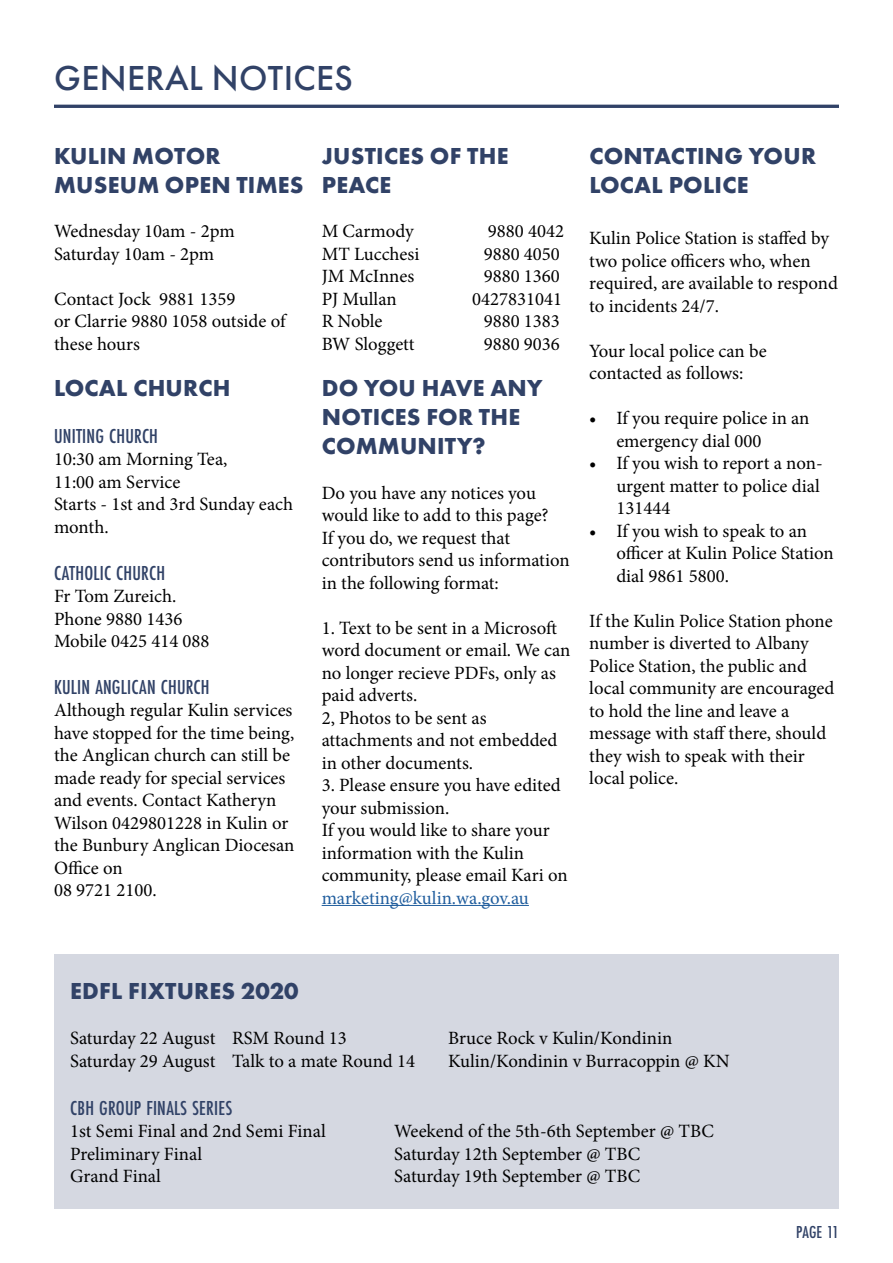
<style>
.page{position:relative;width:893px;height:1263px;background:#fff}
.page>*{position:absolute;margin:0;border:0;box-sizing:border-box;transform-origin:0 0}
.t1{font:500 36px "Futura PT";letter-spacing:.01em;color:#314267}
.t2{font:700 24px/28.8px "Futura PT";letter-spacing:.01em;color:#314267}
.t3{font:500 21px "Futura PT Cond";letter-spacing:.01em;color:#314267}
.t4{font:18.75px/22.5px "Minion Pro";color:#000}
.t5{font:18.75px "Minion Pro";letter-spacing:-.005em;color:#215e9e}
.t6{font:500 18px "Futura PT Cond";color:#314267}
</style>
<div class="page">
<div style="left:54px;top:954px;width:785px;height:255px;background:#d5d8e1"></div>
<hr style="left:54px;top:105px;width:785px;height:3px;background:#314267">
<hr style="left:322px;top:905px;width:207px;height:1px;background:#215e9e">
<h1 class="t1" style="left:54px;top:57px;width:300px">GENERAL NOTICES</h1>
<p class="t2" style="left:54px;top:141px;width:251px">KULIN MOTOR<br>MUSEUM OPEN TIMES</p>
<p class="t4" style="left:54px;top:220px;width:182px">Wednesday 10am - 2pm<br>Saturday 10am - 2pm</p>
<p class="t4" style="left:54px;top:287px;width:233px">Contact Jock 9881 1359<br>or Clarrie 9880 1058 outside of these hours</p>
<p class="t2" style="left:54px;top:373px;width:178px">LOCAL CHURCH</p>
<p class="t3" style="left:54px;top:423px;width:105px">UNITING CHURCH</p>
<p class="t4" style="left:54px;top:448px;width:241px">10:30 am Morning Tea,<br>11:00 am Service<br>Starts - 1st and 3rd Sunday each month.</p>
<p class="t3" style="left:54px;top:560px;width:112px">CATHOLIC CHURCH</p>
<p class="t4" style="left:54px;top:585px;width:157px">Fr Tom Zureich.<br>Phone 9880 1436<br>Mobile 0425 414 088</p>
<p class="t3" style="left:54px;top:674px;width:157px">KULIN ANGLICAN CHURCH</p>
<p class="t4" style="left:54px;top:699px;width:242px">Although regular Kulin services have stopped for the time being, the Anglican church can still be made ready for special services and events. Contact Katheryn<br>Wilson 0429801228 in Kulin or the Bunbury Anglican Diocesan<br>Office on<br>08 9721 2100.</p>
<p class="t2" style="left:322px;top:141px;width:188px">JUSTICES OF THE<br>PEACE</p>
<p class="t4" style="left:322px;top:220px;width:94px">M Carmody</p>
<p class="t4" style="left:488px;top:220px;width:78px">9880 4042</p>
<p class="t4" style="left:322px;top:242px;width:99px">MT Lucchesi</p>
<p class="t4" style="left:484px;top:242px;width:78px">9880 4050</p>
<p class="t4" style="left:322px;top:265px;width:94px">JM McInnes</p>
<p class="t4" style="left:484px;top:265px;width:78px">9880 1360</p>
<p class="t4" style="left:322px;top:287px;width:77px">PJ Mullan</p>
<p class="t4" style="left:472px;top:287px;width:91px">0427831041</p>
<p class="t4" style="left:322px;top:310px;width:62px">R Noble</p>
<p class="t4" style="left:484px;top:310px;width:78px">9880 1383</p>
<p class="t4" style="left:322px;top:332px;width:94px">BW Sloggett</p>
<p class="t4" style="left:484px;top:332px;width:78px">9880 9036</p>
<p class="t2" style="left:322px;top:373px;width:222px">DO YOU HAVE ANY<br>NOTICES FOR THE<br>COMMUNITY?</p>
<p class="t4" style="left:322px;top:481px;width:250px">Do you have any notices you would like to add to this page?<br>If you do, we request that contributors send us information in the following format:</p>
<p class="t4" style="left:322px;top:616px;width:250px">1. Text to be sent in a Microsoft word document or email. We can no longer recieve PDFs, only as paid adverts.<br>2, Photos to be sent as attachments and not embedded in other documents.</p>
<p class="t4" style="left:322px;top:774px;width:247px">3. Please ensure you have edited your submission.<br>If you would like to share your information with the Kulin community, please email Kari on</p>
<p class="t5" style="left:322px;top:885px;width:209px">marketing@kulin.wa.gov.au</p>
<p class="t2" style="left:589px;top:141px;width:228px">CONTACTING YOUR<br>LOCAL POLICE</p>
<p class="t4" style="left:589px;top:227px;width:250px">Kulin Police Station is staffed by two police officers who, when required, are available to respond to incidents 24/7.</p>
<p class="t4" style="left:589px;top:340px;width:179px">Your local police can be contacted as follows:</p>
<p class="t4" style="left:616px;top:407px;width:195px;text-indent:-27px">• If you require police in an emergency dial 000</p>
<p class="t4" style="left:616px;top:452px;width:208px;text-indent:-27px">• If you wish to report a non&shy;urgent matter to police dial<br>131444</p>
<p class="t4" style="left:616px;top:520px;width:219px;text-indent:-27px">• If you wish to speak to an officer at Kulin Police Station dial 9861 5800.</p>
<p class="t4" style="left:589px;top:610px;width:247px">If the Kulin Police Station phone number is diverted to Albany<br>Police Station, the public and local community are encouraged to hold the line and leave a message with staff there, should they wish to speak with their local police.</p>
<p class="t2" style="left:70px;top:976px;width:230px">EDFL FIXTURES 2020</p>
<p class="t4" style="left:70px;top:1027px;width:278px">Saturday 22 August RSM Round 13</p>
<p class="t4" style="left:448px;top:1027px;width:226px">Bruce Rock v Kulin/Kondinin</p>
<p class="t4" style="left:70px;top:1050px;width:346px">Saturday 29 August Talk to a mate Round 14</p>
<p class="t4" style="left:448px;top:1050px;width:283px">Kulin/Kondinin v Burracoppin @ KN</p>
<p class="t3" style="left:70px;top:1095px;width:164px">CBH GROUP FINALS SERIES</p>
<p class="t4" style="left:70px;top:1120px;width:257px">1st Semi Final and 2nd Semi Final</p>
<p class="t4" style="left:394px;top:1120px;width:321px">Weekend of the 5th-6th September @ TBC</p>
<p class="t4" style="left:70px;top:1142px;width:133px">Preliminary Final</p>
<p class="t4" style="left:394px;top:1142px;width:247px">Saturday 12th September @ TBC</p>
<p class="t4" style="left:70px;top:1165px;width:92px">Grand Final</p>
<p class="t4" style="left:394px;top:1165px;width:247px">Saturday 19th September @ TBC</p>
<p class="t6" style="left:796px;top:1221px;width:44px">PAGE 11</p>
</div>
